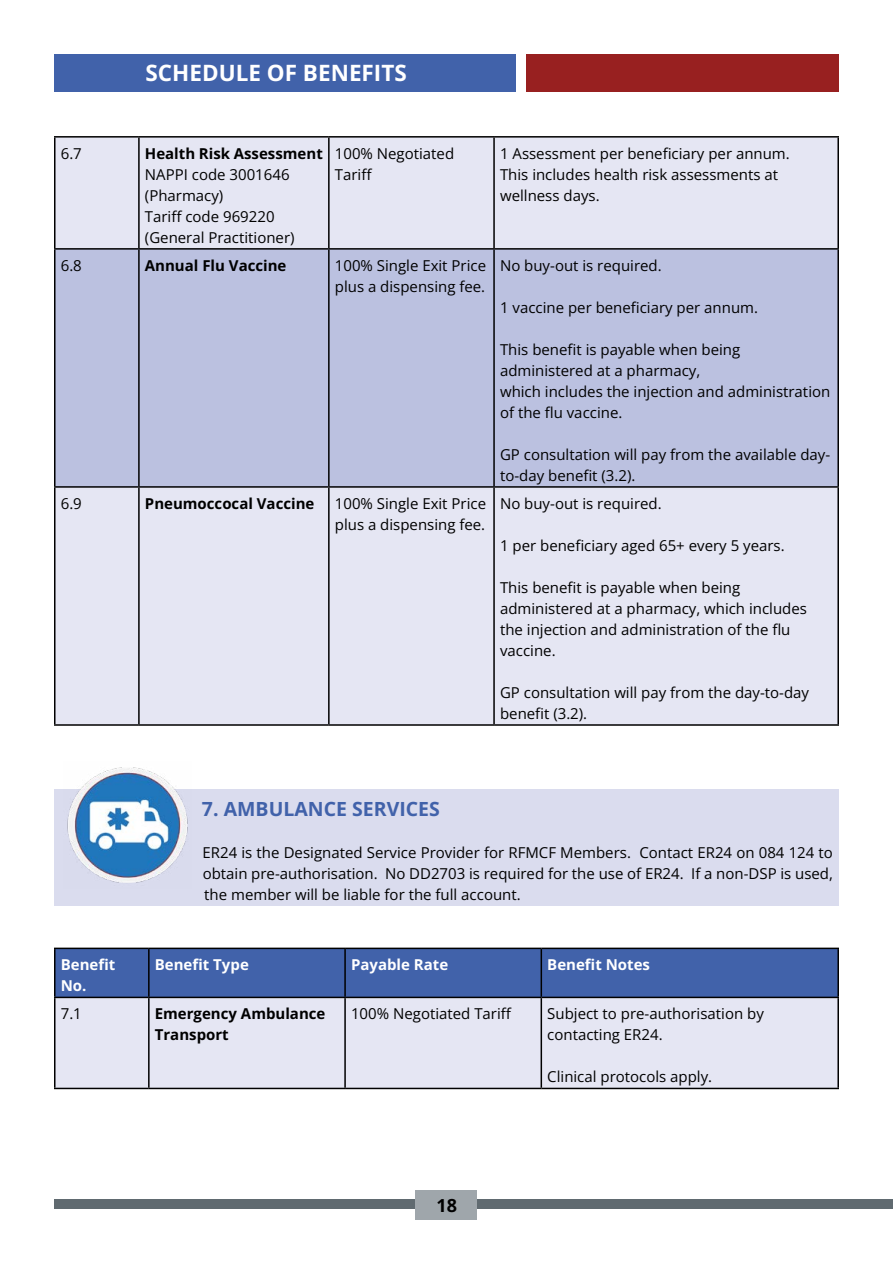
<style>
.page{position:relative;width:893px;height:1263px;background:#fff}
.page>*{position:absolute;margin:0;border:0;box-sizing:border-box;transform-origin:0 0}
.t1{font:700 22.5px "Open Sans";color:#fff}
.t2{font:700 19.5px "Open Sans";color:#4162aa}
.t3{font:700 18px "Open Sans";color:#000}
.t4{font:15px/21px "Open Sans";color:#000}
.t5{font:700 15px/21px "Open Sans";color:#000}
.t6{font:700 15px/21px "Open Sans";color:#fff}
</style>
<div class="page">
<div style="left:54px;top:54px;width:461px;height:37px;background:#4162aa"></div>
<div style="left:526px;top:54px;width:313px;height:37px;background:#982020"></div>
<div style="left:54px;top:1200px;width:839px;height:9px;background:#606a70"></div>
<div style="left:56px;top:138px;width:781px;height:586px;background:#e5e6f3"></div>
<div style="left:56px;top:250px;width:781px;height:236px;background:#bbc1e0"></div>
<hr style="left:54px;top:136px;width:85px;height:2px;background:#000">
<hr style="left:54px;top:138px;width:2px;height:110px;background:#000">
<hr style="left:139px;top:136px;width:190px;height:2px;background:#000">
<hr style="left:138px;top:138px;width:2px;height:110px;background:#000">
<hr style="left:329px;top:136px;width:165px;height:2px;background:#000">
<hr style="left:328px;top:138px;width:2px;height:110px;background:#000">
<hr style="left:494px;top:136px;width:345px;height:2px;background:#000">
<hr style="left:493px;top:138px;width:2px;height:110px;background:#000">
<hr style="left:837px;top:138px;width:2px;height:110px;background:#000">
<hr style="left:54px;top:248px;width:85px;height:2px;background:#000">
<hr style="left:54px;top:250px;width:2px;height:236px;background:#000">
<hr style="left:139px;top:248px;width:190px;height:2px;background:#000">
<hr style="left:138px;top:250px;width:2px;height:236px;background:#000">
<hr style="left:329px;top:248px;width:165px;height:2px;background:#000">
<hr style="left:328px;top:250px;width:2px;height:236px;background:#000">
<hr style="left:494px;top:248px;width:345px;height:2px;background:#000">
<hr style="left:493px;top:250px;width:2px;height:236px;background:#000">
<hr style="left:837px;top:250px;width:2px;height:236px;background:#000">
<hr style="left:54px;top:486px;width:85px;height:2px;background:#000">
<hr style="left:54px;top:488px;width:2px;height:236px;background:#000">
<hr style="left:139px;top:486px;width:190px;height:2px;background:#000">
<hr style="left:138px;top:488px;width:2px;height:236px;background:#000">
<hr style="left:329px;top:486px;width:165px;height:2px;background:#000">
<hr style="left:328px;top:488px;width:2px;height:236px;background:#000">
<hr style="left:494px;top:486px;width:345px;height:2px;background:#000">
<hr style="left:493px;top:488px;width:2px;height:236px;background:#000">
<hr style="left:837px;top:488px;width:2px;height:236px;background:#000">
<hr style="left:54px;top:724px;width:85px;height:2px;background:#000">
<hr style="left:139px;top:724px;width:190px;height:2px;background:#000">
<hr style="left:329px;top:724px;width:165px;height:2px;background:#000">
<hr style="left:494px;top:724px;width:345px;height:2px;background:#000">
<div style="left:54px;top:789px;width:785px;height:117px;background:#dadcee"></div>
<div style="left:56px;top:949px;width:781px;height:48px;background:#4162aa"></div>
<div style="left:56px;top:998px;width:781px;height:90px;background:#e5e6f3"></div>
<hr style="left:54px;top:948px;width:95px;height:1px;background:#000">
<hr style="left:54px;top:949px;width:2px;height:48px;background:#000">
<hr style="left:149px;top:948px;width:196px;height:1px;background:#000">
<hr style="left:148px;top:949px;width:2px;height:48px;background:#000">
<hr style="left:345px;top:948px;width:196px;height:1px;background:#000">
<hr style="left:344px;top:949px;width:2px;height:48px;background:#000">
<hr style="left:541px;top:948px;width:298px;height:1px;background:#000">
<hr style="left:541px;top:949px;width:1px;height:48px;background:#000">
<hr style="left:837px;top:949px;width:2px;height:48px;background:#000">
<hr style="left:54px;top:997px;width:95px;height:1px;background:#000">
<hr style="left:54px;top:998px;width:2px;height:90px;background:#000">
<hr style="left:149px;top:997px;width:196px;height:1px;background:#000">
<hr style="left:148px;top:998px;width:2px;height:90px;background:#000">
<hr style="left:345px;top:997px;width:196px;height:1px;background:#000">
<hr style="left:344px;top:998px;width:2px;height:90px;background:#000">
<hr style="left:541px;top:997px;width:298px;height:1px;background:#000">
<hr style="left:541px;top:998px;width:1px;height:90px;background:#000">
<hr style="left:837px;top:998px;width:2px;height:90px;background:#000">
<hr style="left:54px;top:1088px;width:95px;height:1px;background:#000">
<hr style="left:149px;top:1088px;width:196px;height:1px;background:#000">
<hr style="left:345px;top:1088px;width:196px;height:1px;background:#000">
<hr style="left:541px;top:1088px;width:298px;height:1px;background:#000">
<div style="left:416px;top:1190px;width:61px;height:29px;background:#9fa6ab"></div>
<img style="left:67px;top:767px;width:121px;height:116px">
<h1 class="t1" style="left:145px;top:57px;width:263px">SCHEDULE OF BENEFITS</h1>
<p class="t4" style="left:61px;top:143px;width:23px">6.7</p>
<p class="t5" style="left:145px;top:143px;width:179px">Health Risk Assessment</p>
<p class="t4" style="left:145px;top:164px;width:151px">NAPPI code 3001646 (Pharmacy)<br>Tariff code 969220 (General Practitioner)</p>
<p class="t4" style="left:335px;top:143px;width:121px">100% Negotiated<br>Tariff</p>
<p class="t4" style="left:500px;top:143px;width:291px">1 Assessment per beneficiary per annum.<br>This includes health risk assessments at wellness days.</p>
<p class="t4" style="left:61px;top:255px;width:23px">6.8</p>
<p class="t5" style="left:145px;top:255px;width:143px">Annual Flu Vaccine</p>
<p class="t4" style="left:335px;top:255px;width:153px">100% Single Exit Price plus a dispensing fee.</p>
<p class="t4" style="left:500px;top:255px;width:163px">No buy-out is required.</p>
<p class="t4" style="left:500px;top:297px;width:259px">1 vaccine per beneficiary per annum.</p>
<p class="t4" style="left:500px;top:339px;width:332px">This benefit is payable when being administered at a pharmacy,<br>which includes the injection and administration of the flu vaccine.</p>
<p class="t4" style="left:500px;top:444px;width:332px">GP consultation will pay from the available day&shy;to-day benefit (3.2).</p>
<p class="t4" style="left:61px;top:493px;width:23px">6.9</p>
<p class="t5" style="left:145px;top:493px;width:171px">Pneumoccocal Vaccine</p>
<p class="t4" style="left:335px;top:493px;width:153px">100% Single Exit Price plus a dispensing fee.</p>
<p class="t4" style="left:500px;top:493px;width:163px">No buy-out is required.</p>
<p class="t4" style="left:500px;top:535px;width:286px">1 per beneficiary aged 65+ every 5 years.</p>
<p class="t4" style="left:500px;top:577px;width:308px">This benefit is payable when being administered at a pharmacy, which includes the injection and administration of the flu vaccine.</p>
<p class="t4" style="left:500px;top:682px;width:311px">GP consultation will pay from the day-to-day benefit (3.2).</p>
<h2 class="t2" style="left:202px;top:795px;width:239px">7. AMBULANCE SERVICES</h2>
<p class="t4" style="left:202px;top:841px;width:632px;text-align:justify">ER24 is the Designated Service Provider for RFMCF Members. Contact ER24 on 084 124 to obtain pre-authorisation. No DD2703 is required for the use of ER24. If a non-DSP is used, the member will be liable for the full account.</p>
<p class="t6" style="left:61px;top:954px;width:56px">Benefit<br>No.</p>
<p class="t6" style="left:155px;top:954px;width:96px">Benefit Type</p>
<p class="t6" style="left:351px;top:954px;width:99px">Payable Rate</p>
<p class="t6" style="left:547px;top:954px;width:104px">Benefit Notes</p>
<p class="t4" style="left:61px;top:1003px;width:23px">7.1</p>
<p class="t5" style="left:155px;top:1003px;width:172px">Emergency Ambulance<br>Transport</p>
<p class="t4" style="left:351px;top:1003px;width:162px">100% Negotiated Tariff</p>
<p class="t4" style="left:547px;top:1003px;width:218px">Subject to pre-authorisation by contacting ER24.</p>
<p class="t4" style="left:547px;top:1066px;width:166px">Clinical protocols apply.</p>
<p class="t3" style="left:437px;top:1193px;width:22px">18</p>
</div>
